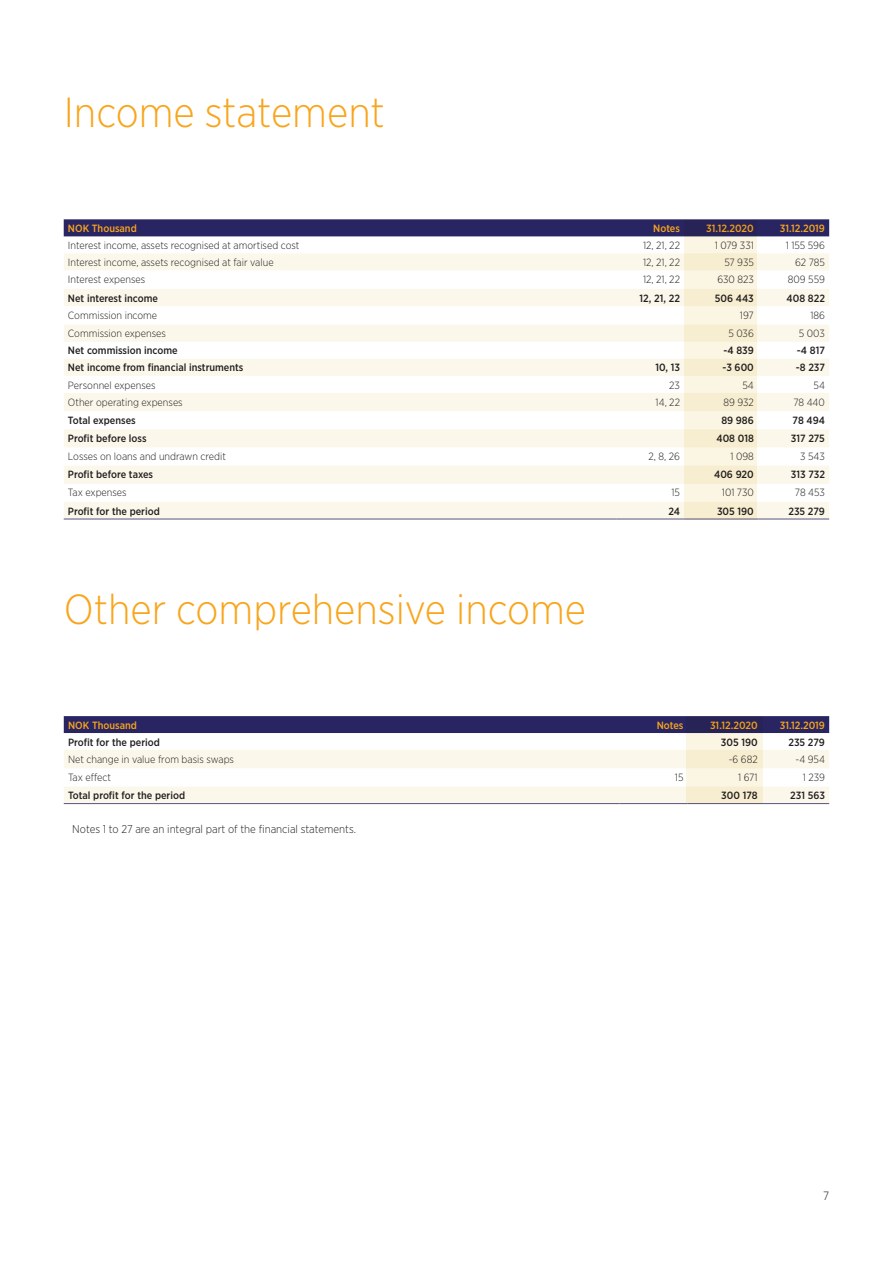
<style>
.page{position:relative;width:893px;height:1263px;background:#fff}
.page>*{position:absolute;margin:0;border:0;box-sizing:border-box;transform-origin:0 0}
.Sideoverskrift{font:300 42px "Gotham Narrow";color:#f9a51b}
.t1{font:300 12px "Gotham Narrow";color:#231f20}
.lvl_2_list{font:300 11.25px "Gotham Narrow";color:#231f20}
.Tabell{font:300 10.5px "Gotham Narrow";color:#231f20}
.Tabell-2{font:500 10.5px "Gotham Narrow";color:#231f20}
.tabelloverskrift_par{font:500 10.5px "Gotham Narrow";color:#f9a51b}
</style>
<div class="page">
<div style="left:64px;top:219px;width:765px;height:17px;background:#282562"></div>
<svg style="left:64px;top:253px;width:765px;height:266px;fill:#fbf8eb"></svg>
<hr style="left:64px;top:519px;width:552px;height:1px;background:#5a5380">
<hr style="left:616px;top:519px;width:68px;height:1px;background:#5a5380">
<hr style="left:684px;top:519px;width:74px;height:1px;background:#5a5380">
<hr style="left:758px;top:519px;width:71px;height:1px;background:#5a5380">
<svg style="left:684px;top:220px;width:73px;height:299px;background:#ede5d3"></svg>
<div style="left:64px;top:716px;width:765px;height:17px;background:#282562"></div>
<svg style="left:64px;top:750px;width:765px;height:53px"></svg>
<hr style="left:64px;top:803px;width:555px;height:1px;background:#5a5380">
<hr style="left:619px;top:803px;width:69px;height:1px;background:#5a5380">
<hr style="left:762px;top:803px;width:67px;height:1px;background:#5a5380">
<svg style="left:686px;top:716px;width:77px;height:88px;background:#cec8c0"></svg>
<p class="Sideoverskrift" style="left:64px;top:87px;width:323px">Income statement</p>
<p class="tabelloverskrift_par" style="left:68px;top:222px;width:70px">NOK Thousand</p>
<p class="tabelloverskrift_par" style="left:653px;top:222px;width:28px">Notes</p>
<p class="tabelloverskrift_par" style="left:706px;top:222px;width:49px">31.12.2020</p>
<p class="tabelloverskrift_par" style="left:780px;top:222px;width:47px">31.12.2019</p>
<p class="Tabell" style="left:68px;top:239px;width:233px">Interest income, assets recognised at amortised cost</p>
<p class="Tabell" style="left:643px;top:239px;width:38px">12, 21, 22</p>
<p class="Tabell" style="left:715px;top:239px;width:41px">1 079 331</p>
<p class="Tabell" style="left:786px;top:239px;width:41px">1 155 596</p>
<p class="Tabell" style="left:68px;top:256px;width:207px">Interest income, assets recognised at fair value</p>
<p class="Tabell" style="left:643px;top:256px;width:38px">12, 21, 22</p>
<p class="Tabell" style="left:724px;top:256px;width:31px">57 935</p>
<p class="Tabell" style="left:795px;top:256px;width:31px">62 785</p>
<p class="Tabell" style="left:68px;top:273px;width:79px">Interest expenses</p>
<p class="Tabell" style="left:643px;top:273px;width:38px">12, 21, 22</p>
<p class="Tabell" style="left:717px;top:273px;width:38px">630 823</p>
<p class="Tabell" style="left:788px;top:273px;width:38px">809 559</p>
<p class="Tabell-2" style="left:68px;top:291px;width:92px">Net interest income</p>
<p class="Tabell-2" style="left:640px;top:291px;width:42px">12, 21, 22</p>
<p class="Tabell-2" style="left:715px;top:291px;width:41px">506 443</p>
<p class="Tabell-2" style="left:786px;top:291px;width:40px">408 822</p>
<p class="Tabell" style="left:68px;top:309px;width:91px">Commission income</p>
<p class="Tabell" style="left:740px;top:309px;width:15px">197</p>
<p class="Tabell" style="left:810px;top:309px;width:16px">186</p>
<p class="Tabell" style="left:68px;top:327px;width:99px">Commission expenses</p>
<p class="Tabell" style="left:728px;top:327px;width:27px">5 036</p>
<p class="Tabell" style="left:799px;top:327px;width:28px">5 003</p>
<p class="Tabell-2" style="left:68px;top:344px;width:111px">Net commission income</p>
<p class="Tabell-2" style="left:723px;top:344px;width:32px">-4 839</p>
<p class="Tabell-2" style="left:797px;top:344px;width:29px">-4 817</p>
<p class="Tabell-2" style="left:68px;top:361px;width:177px">Net income from financial instruments</p>
<p class="Tabell-2" style="left:655px;top:361px;width:26px">10, 13</p>
<p class="Tabell-2" style="left:722px;top:361px;width:33px">-3 600</p>
<p class="Tabell-2" style="left:796px;top:361px;width:31px">-8 237</p>
<p class="Tabell" style="left:68px;top:378px;width:89px">Personnel expenses</p>
<p class="Tabell" style="left:669px;top:378px;width:12px">23</p>
<p class="Tabell" style="left:742px;top:378px;width:13px">54</p>
<p class="Tabell" style="left:813px;top:378px;width:13px">54</p>
<p class="Tabell" style="left:68px;top:395px;width:116px">Other operating expenses</p>
<p class="Tabell" style="left:656px;top:395px;width:26px">14, 22</p>
<p class="Tabell" style="left:723px;top:395px;width:32px">89 932</p>
<p class="Tabell" style="left:793px;top:395px;width:33px">78 440</p>
<p class="Tabell-2" style="left:68px;top:413px;width:69px">Total expenses</p>
<p class="Tabell-2" style="left:721px;top:413px;width:34px">89 986</p>
<p class="Tabell-2" style="left:792px;top:413px;width:34px">78 494</p>
<p class="Tabell-2" style="left:68px;top:432px;width:80px">Profit before loss</p>
<p class="Tabell-2" style="left:716px;top:432px;width:39px">408 018</p>
<p class="Tabell-2" style="left:791px;top:432px;width:36px">317 275</p>
<p class="Tabell" style="left:68px;top:450px;width:160px">Losses on loans and undrawn credit</p>
<p class="Tabell" style="left:648px;top:450px;width:33px">2, 8, 26</p>
<p class="Tabell" style="left:730px;top:450px;width:25px">1 098</p>
<p class="Tabell" style="left:800px;top:450px;width:26px">3 543</p>
<p class="Tabell-2" style="left:68px;top:468px;width:87px">Profit before taxes</p>
<p class="Tabell-2" style="left:714px;top:468px;width:41px">406 920</p>
<p class="Tabell-2" style="left:791px;top:468px;width:36px">313 732</p>
<p class="Tabell" style="left:68px;top:486px;width:60px">Tax expenses</p>
<p class="Tabell" style="left:671px;top:486px;width:10px">15</p>
<p class="Tabell" style="left:722px;top:486px;width:33px">101 730</p>
<p class="Tabell" style="left:795px;top:486px;width:32px">78 453</p>
<p class="Tabell-2" style="left:68px;top:504px;width:93px">Profit for the period</p>
<p class="Tabell-2" style="left:668px;top:504px;width:13px">24</p>
<p class="Tabell-2" style="left:717px;top:504px;width:38px">305 190</p>
<p class="Tabell-2" style="left:788px;top:504px;width:38px">235 279</p>
<p class="Sideoverskrift" style="left:64px;top:583px;width:524px">Other comprehensive income</p>
<p class="tabelloverskrift_par" style="left:68px;top:718px;width:70px">NOK Thousand</p>
<p class="tabelloverskrift_par" style="left:657px;top:718px;width:28px">Notes</p>
<p class="tabelloverskrift_par" style="left:710px;top:718px;width:49px">31.12.2020</p>
<p class="tabelloverskrift_par" style="left:780px;top:718px;width:47px">31.12.2019</p>
<p class="Tabell-2" style="left:68px;top:735px;width:93px">Profit for the period</p>
<p class="Tabell-2" style="left:721px;top:735px;width:38px">305 190</p>
<p class="Tabell-2" style="left:788px;top:735px;width:38px">235 279</p>
<p class="Tabell" style="left:68px;top:752px;width:168px">Net change in value from basis swaps</p>
<p class="Tabell" style="left:729px;top:752px;width:30px">-6 682</p>
<p class="Tabell" style="left:795px;top:752px;width:31px">-4 954</p>
<p class="Tabell" style="left:68px;top:771px;width:45px">Tax effect</p>
<p class="Tabell" style="left:675px;top:771px;width:10px">15</p>
<p class="Tabell" style="left:738px;top:771px;width:21px">1 671</p>
<p class="Tabell" style="left:803px;top:771px;width:24px">1 239</p>
<p class="Tabell-2" style="left:68px;top:789px;width:119px">Total profit for the period</p>
<p class="Tabell-2" style="left:721px;top:789px;width:38px">300 178</p>
<p class="Tabell-2" style="left:790px;top:789px;width:36px">231 563</p>
<p class="lvl_2_list" style="left:72px;top:822px;width:285px">Notes 1 to 27 are an integral part of the financial statements.</p>
<p class="t1" style="left:823px;top:1189px;width:8px">7</p>
</div>
